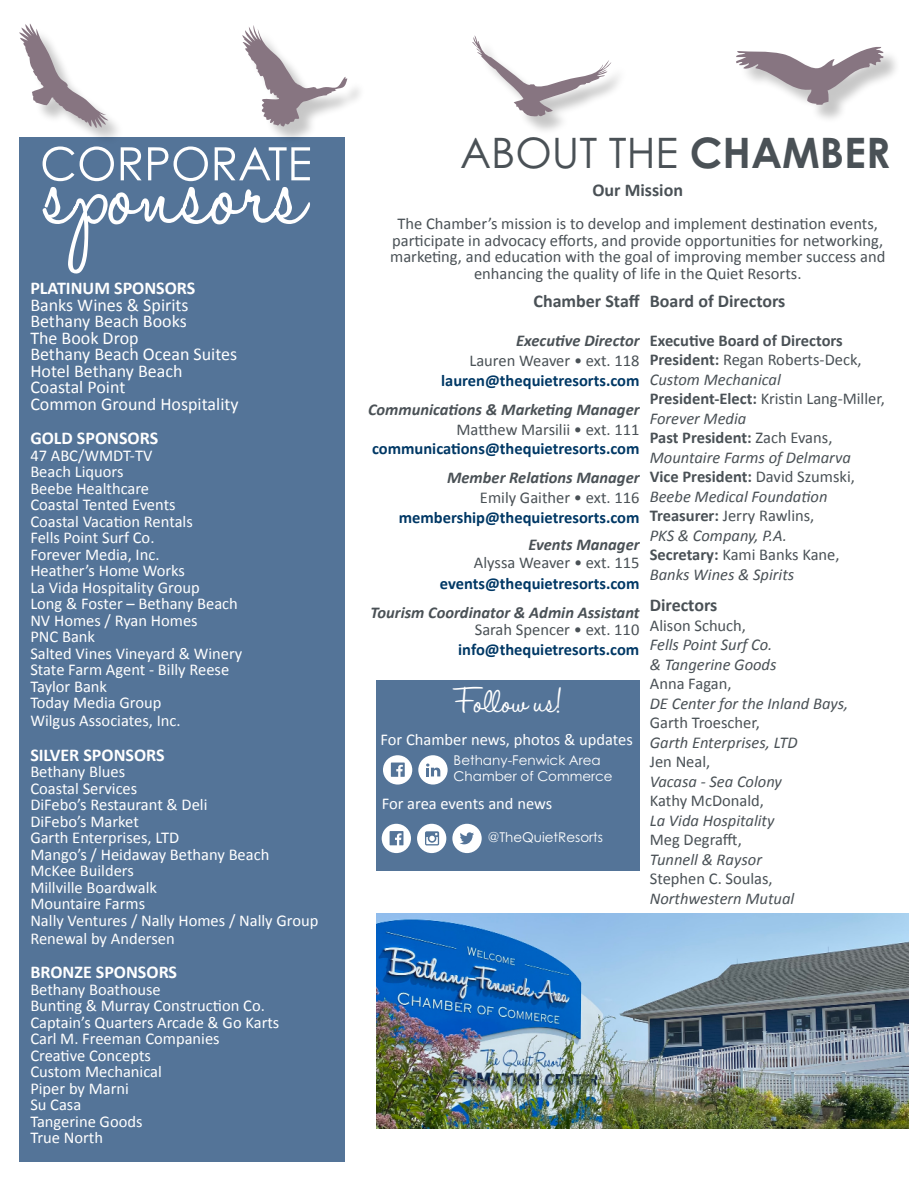
<style>
.page{position:relative;width:918px;height:1188px;background:#fff}
.page>*{position:absolute;margin:0;border:0;box-sizing:border-box;transform-origin:0 0}
.t1{font:42px "Century Gothic Pro";color:#4a5156}
.t2{font:42px "Halo Handletter";color:#fff}
.t3{font:18px/16.5px "Calibri";color:#fff}
.t4{font:700 18px "Calibri";color:#fff}
.t5{font:700 18px "Calibri";color:#4a5156}
.t6{font:16.5px/16.5px "Calibri";color:#fff}
.t7{font:italic 16.5px/19.5px "Calibri";color:#4a5156}
.t8{font:16.5px/16.5px "Calibri";color:#4a5156;text-align:center}
.t9{font:700 16.5px/19.8px "Calibri";color:#003865;text-align:right}
.t10{font:italic 700 16.5px "Calibri";color:#4a5156}
.t11{font:13.5px/16.5px "Century Gothic Pro";color:#fff}
.s1{font-weight:700}
.s2{font-weight:400;color:#4a5156}
.s3{color:#fff}
.s4{font-weight:700;font-style:normal}
.s5{font-style:normal}
</style>
<div class="page">
<div style="left:377px;top:680px;width:263px;height:190px;background:#547498"></div>
<div style="left:418px;top:755px;width:30px;height:30px;background:#fff;border-radius:50%"></div>
<svg style="left:426px;top:764px;width:14px;height:12px"></svg>
<svg style="left:383px;top:755px;width:29px;height:30px"></svg>
<svg style="left:382px;top:824px;width:29px;height:29px"></svg>
<div style="left:417px;top:824px;width:29px;height:29px;background:#fff;border-radius:50%"></div>
<svg style="left:425px;top:831px;width:14px;height:14px"></svg>
<div style="left:452px;top:824px;width:30px;height:29px;background:#fff;border-radius:50%"></div>
<svg style="left:460px;top:832px;width:14px;height:12px"></svg>
<div style="left:19px;top:137px;width:326px;height:1025px;background:#547498"></div>
<svg style="left:43px;top:146px;width:267px;height:35px"></svg>
<svg style="left:43px;top:187px;width:267px;height:87px"></svg>
<div style="left:476px;top:39px;width:153px;height:96px;background:#000;opacity:.22"></div>
<svg style="left:472px;top:35px;width:139px;height:82px"></svg>
<div style="left:22px;top:27px;width:104px;height:119px;background:#000;opacity:.22"></div>
<svg style="left:19px;top:24px;width:89px;height:104px"></svg>
<div style="left:739px;top:49px;width:162px;height:74px;background:#000;opacity:.22"></div>
<svg style="left:736px;top:47px;width:147px;height:58px"></svg>
<div style="left:246px;top:29px;width:119px;height:115px;background:#000;opacity:.22"></div>
<svg style="left:242px;top:25px;width:105px;height:101px"></svg>
<img style="left:377px;top:914px;width:532px;height:215px">
<p class="t4" style="left:30px;top:276px;width:167px">PLATINUM SPONSORS</p>
<p class="t3" style="left:30px;top:296px;width:210px">Banks Wines &amp; Spirits<br>Bethany Beach Books<br>The Book Drop<br>Bethany Beach Ocean Suites<br>Hotel Bethany Beach<br>Coastal Point<br>Common Ground Hospitality</p>
<p class="t4" style="left:30px;top:426px;width:129px">GOLD SPONSORS</p>
<p class="t6" style="left:30px;top:447px;width:214px">47 ABC/WMDT-TV<br>Beach Liquors<br>Beebe Healthcare<br>Coastal Tented Events<br>Coastal Vacation Rentals<br>Fells Point Surf Co.<br>Forever Media, Inc.<br>Heather’s Home Works<br>La Vida Hospitality Group<br>Long &amp; Foster – Bethany Beach<br>NV Homes / Ryan Homes<br>PNC Bank<br>Salted Vines Vineyard &amp; Winery<br>State Farm Agent - Billy Reese<br>Taylor Bank<br>Today Media Group</p>
<p class="t6" style="left:30px;top:712px;width:152px">Wilgus Associates, Inc.</p>
<p class="t4" style="left:30px;top:742px;width:136px">SILVER SPONSORS</p>
<p class="t6" style="left:30px;top:763px;width:290px">Bethany Blues<br>Coastal Services<br>DiFebo’s Restaurant &amp; Deli<br>DiFebo’s Market<br>Garth Enterprises, LTD<br>Mango’s / Heidaway Bethany Beach<br>McKee Builders<br>Millville Boardwalk<br>Mountaire Farms<br>Nally Ventures / Nally Homes / Nally Group</p>
<p class="t6" style="left:30px;top:930px;width:146px">Renewal by Andersen</p>
<p class="t4" style="left:30px;top:960px;width:148px">BRONZE SPONSORS</p>
<p class="t6" style="left:30px;top:981px;width:251px">Bethany Boathouse<br>Bunting &amp; Murray Construction Co.<br>Captain’s Quarters Arcade &amp; Go Karts<br>Carl M. Freeman Companies<br>Creative Concepts<br>Custom Mechanical<br>Piper by Marni<br>Su Casa<br>Tangerine Goods<br>True North</p>
<h1 class="t1" style="left:460px;top:127px;width:432px">ABOUT THE <span class="s1">CHAMBER</span></h1>
<p class="t5" style="left:592px;top:178px;width:92px">Our Mission</p>
<p class="t8" style="left:390px;top:215px;width:497px">The Chamber’s mission is to develop and implement destination events, participate in advocacy efforts, and provide opportunities for networking, marketing, and education with the goal of improving member success and enhancing the quality of life in the Quiet Resorts.</p>
<p class="t5" style="left:534px;top:288px;width:108px">Chamber Staff</p>
<p class="t10" style="left:516px;top:329px;width:125px">Executive Director</p>
<p class="t8" style="left:469px;top:352px;width:172px">Lauren Weaver • ext. 118</p>
<p class="t9" style="left:441px;top:370px;width:200px">lauren@thequietresorts.com</p>
<p class="t10" style="left:368px;top:398px;width:273px">Communications &amp; Marketing Manager</p>
<p class="t8" style="left:457px;top:420px;width:185px">Matthew Marsilii • ext. 111</p>
<p class="t9" style="left:372px;top:438px;width:269px">communications@thequietresorts.com</p>
<p class="t10" style="left:447px;top:466px;width:194px">Member Relations Manager</p>
<p class="t9" style="left:370px;top:487px;width:271px"><span class="s2">Emily Gaither • ext. 116 </span><span class="s3">com</span>membership@thequietresorts.com</p>
<p class="t10" style="left:528px;top:533px;width:113px">Events Manager</p>
<p class="t8" style="left:474px;top:554px;width:167px">Alyssa Weaver • ext. 115</p>
<p class="t9" style="left:440px;top:573px;width:201px">events@thequietresorts.com</p>
<p class="t10" style="left:371px;top:601px;width:271px">Tourism Coordinator &amp; Admin Assistant</p>
<p class="t8" style="left:475px;top:621px;width:166px">Sarah Spencer • ext. 110</p>
<p class="t9" style="left:458px;top:639px;width:183px">info@thequietresorts.com</p>
<h1 class="t2" style="left:455px;top:679px;width:108px">Follow us!</h1>
<p class="t6" style="left:381px;top:731px;width:254px">For Chamber news, photos &amp; updates</p>
<p class="t11" style="left:454px;top:752px;width:161px">Bethany-Fenwick Area<br>Chamber of Commerce</p>
<p class="t6" style="left:382px;top:795px;width:172px">For area events and news</p>
<p class="t11" style="left:488px;top:829px;width:117px">@TheQuietResorts</p>
<p class="t5" style="left:650px;top:288px;width:137px">Board of Directors</p>
<p class="t7" style="left:650px;top:330px;width:237px"><span class="s4">Executive Board of Directors<br>President:</span> <span class="s5">Regan Roberts-Deck,<br></span>Custom Mechanical<br><span class="s4">President-Elect:</span> <span class="s5">Kristin Lang-Miller,<br></span>Forever Media<br><span class="s4">Past President:</span> <span class="s5">Zach Evans,<br></span>Mountaire Farms of Delmarva<br><span class="s4">Vice President:</span> <span class="s5">David Szumski,<br></span>Beebe Medical Foundation<br><span class="s4">Treasurer:</span> <span class="s5">Jerry Rawlins,<br></span>PKS &amp; Company, P.A.<br><span class="s4">Secretary:</span> <span class="s5">Kami Banks Kane,<br></span>Banks Wines &amp; Spirits</p>
<p class="t5" style="left:650px;top:593px;width:69px">Directors</p>
<p class="t8" style="left:650px;top:617px;width:98px">Alison Schuch,</p>
<p class="t7" style="left:650px;top:634px;width:128px">Fells Point Surf Co. &amp; Tangerine Goods</p>
<p class="t8" style="left:650px;top:675px;width:83px">Anna Fagan,</p>
<p class="t7" style="left:650px;top:693px;width:200px">DE Center for the Inland Bays,</p>
<p class="t8" style="left:650px;top:714px;width:112px">Garth Troescher,</p>
<p class="t7" style="left:650px;top:732px;width:149px">Garth Enterprises, LTD</p>
<p class="t8" style="left:650px;top:753px;width:62px">Jen Neal,</p>
<p class="t7" style="left:650px;top:771px;width:134px">Vacasa - Sea Colony</p>
<p class="t8" style="left:650px;top:792px;width:116px">Kathy McDonald,</p>
<p class="t7" style="left:650px;top:810px;width:126px">La Vida Hospitality</p>
<p class="t8" style="left:650px;top:831px;width:94px">Meg Degrafft,</p>
<p class="t7" style="left:650px;top:849px;width:114px">Tunnell &amp; Raysor</p>
<p class="t8" style="left:650px;top:870px;width:124px">Stephen C. Soulas,</p>
<p class="t7" style="left:650px;top:888px;width:146px">Northwestern Mutual</p>
</div>
